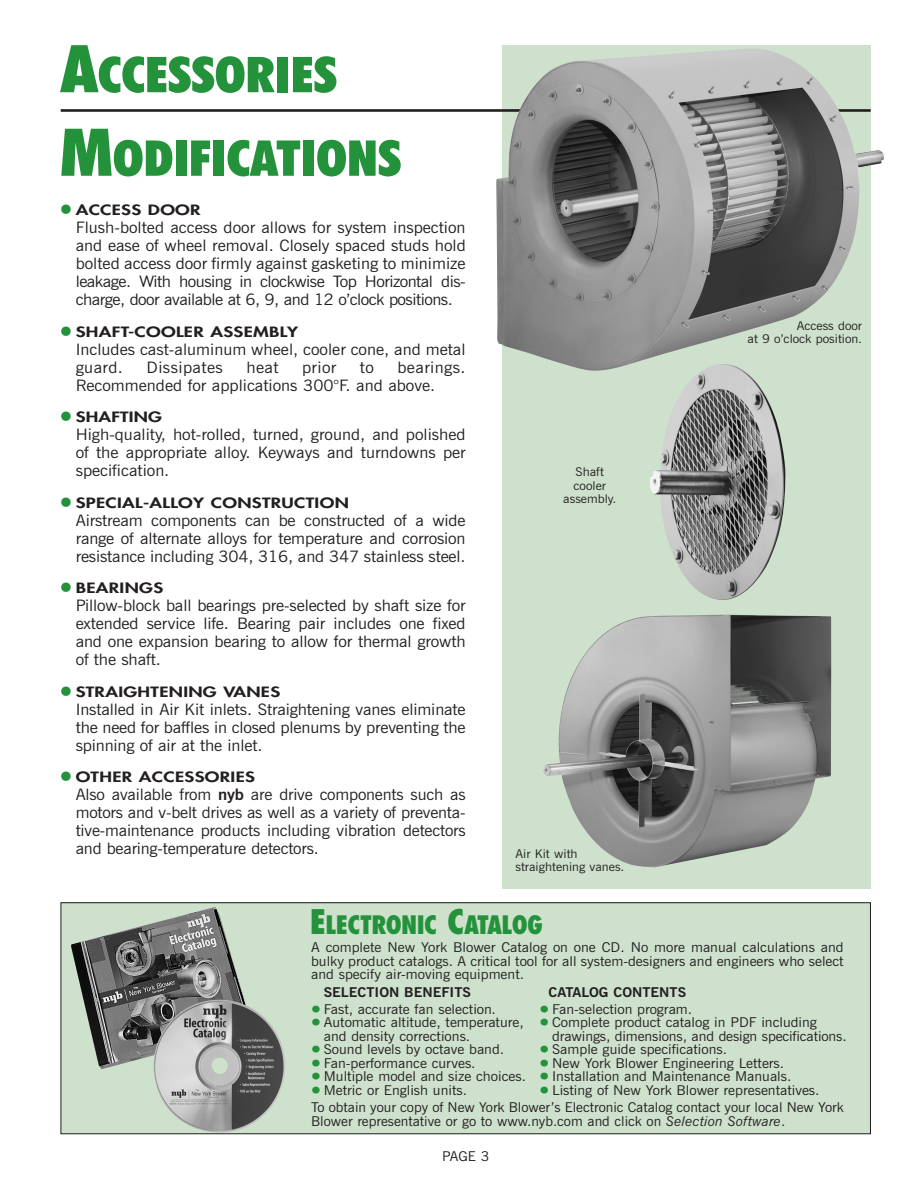
<style>
.page{position:relative;width:918px;height:1188px;background:#fff}
.page>*{position:absolute;margin:0;border:0;box-sizing:border-box;transform-origin:0 0}
.t1{font:900 condensed 49.5px "Futura BT";color:#24923b;scale:1.09 1}
.t2{font:800 condensed 24.75px "Futura";letter-spacing:-.025em;color:#24923b}
.t3{font:15.75px/18px "News Gothic BT";letter-spacing:-.01em;color:#231f20;text-align:justify;scale:1.07 1}
.t4{font:15.75px/18px "News Gothic BT";letter-spacing:-.01em;color:#231f20;text-align:justify;scale:1.06 1}
.t5{font:15.75px "News Gothic BT";letter-spacing:.025em;color:#231f20;scale:1.07 1}
.t6{font:800 13.8px "Futura";letter-spacing:.015em;color:#231f20;scale:1.35 1}
.t7{font:13.5px/13.5px "News Gothic BT";color:#231f20;scale:1.07 1}
.t8{font:13.5px/13.5px "News Gothic BT";color:#231f20;scale:1.05 1}
.t9{font:700 13.5px "News Gothic BT";color:#231f20;scale:1.07 1}
.t10{font:13.5px "News Gothic BT";color:#231f20;scale:1.06 1}
.t11{font:12px/13.5px "News Gothic BT";color:#231f20;text-align:center;scale:1.07 1}
.s1{font-size:66px}
.s2{font-family:"Helvetica";font-weight:400;font-size:30px;color:#24923b}
.s3{font-weight:700}
.s4{font-size:33px}
.s5{font-size:24px;color:#24923b}
.s6{font-style:italic}
</style>
<div class="page">
<div style="left:502px;top:45px;width:369px;height:843px;background:#cee1cc"></div>
<hr style="left:61px;top:109px;width:810px;height:3px;background:#231f20">
<img style="left:496px;top:49px;width:388px;height:322px">
<img style="left:650px;top:364px;width:135px;height:236px">
<img style="left:543px;top:615px;width:288px;height:252px">
<div style="left:61px;top:903px;width:809px;height:231px;background:#cee1cc"></div>
<div style="left:61px;top:903px;width:810px;height:231px;border:1px solid #231f20"></div>
<img style="left:71px;top:907px;width:174px;height:162px">
<img style="left:153px;top:999px;width:132px;height:133px">
<h1 class="t1" style="left:61px;top:54px;width:255px"><span class="s1">A</span>CCESSORIES</h1>
<h1 class="t1" style="left:60px;top:137px;width:315px"><span class="s1">M</span>ODIFICATIONS</h1>
<p class="t6" style="left:61px;top:203px;width:105px"><span class="s2">•</span> ACCESS DOOR</p>
<p class="t3" style="left:76px;top:220px;width:366px">Flush-bolted access door allows for system inspection and ease of wheel removal. Closely spaced studs hold bolted access door firmly against gasketing to minimize leakage. With housing in clockwise Top Horizontal dis&shy;charge, door available at 6, 9, and 12 o’clock positions.</p>
<p class="t6" style="left:61px;top:325px;width:177px"><span class="s2">•</span> SHAFT-COOLER ASSEMBLY</p>
<p class="t3" style="left:76px;top:341px;width:366px">Includes cast-aluminum wheel, cooler cone, and metal guard.</p>
<p class="t3" style="left:76px;top:359px;width:366px;text-indent:322px">bearings.<br>Recommended for applications 300°F. and above.</p>
<p class="t6" style="left:61px;top:410px;width:77px"><span class="s2">•</span> SHAFTING</p>
<p class="t3" style="left:76px;top:427px;width:366px">High-quality, hot-rolled, turned, ground, and polished of the appropriate alloy. Keyways and turndowns per specification.</p>
<p class="t6" style="left:61px;top:496px;width:215px"><span class="s2">•</span> SPECIAL-ALLOY CONSTRUCTION</p>
<p class="t3" style="left:76px;top:512px;width:366px">Airstream components can be constructed of a wide range of alternate alloys for temperature and corrosion resistance including 304, 316, and 347 stainless steel.</p>
<p class="t6" style="left:61px;top:581px;width:77px"><span class="s2">•</span> BEARINGS</p>
<p class="t3" style="left:76px;top:598px;width:366px">Pillow-block ball bearings pre-selected by shaft size for extended service life. Bearing pair includes one fixed and one expansion bearing to allow for thermal growth of the shaft.</p>
<p class="t6" style="left:61px;top:685px;width:164px"><span class="s2">•</span> STRAIGHTENING VANES</p>
<p class="t3" style="left:76px;top:701px;width:366px">Installed in Air Kit inlets. Straightening vanes eliminate the need for baffles in closed plenums by preventing the spinning of air at the inlet.</p>
<p class="t6" style="left:61px;top:770px;width:145px"><span class="s2">•</span> OTHER ACCESSORIES</p>
<p class="t4" style="left:76px;top:787px;width:369px">Also available from <span class="s3">nyb</span> are drive components such as motors and v-belt drives as well as a variety of preventa&shy;tive-maintenance products including vibration detectors and bearing-temperature detectors.</p>
<p class="t5" style="left:147px;top:361px;width:73px">Dissipates</p>
<p class="t3" style="left:246px;top:359px;width:32px">heat</p>
<p class="t3" style="left:302px;top:359px;width:34px">prior</p>
<p class="t3" style="left:360px;top:359px;width:15px">to</p>
<p class="t11" style="left:563px;top:466px;width:51px">Shaft cooler assembly.</p>
<p class="t11" style="left:515px;top:848px;width:103px;text-align:left">Air Kit with straightening vanes.</p>
<p class="t11" style="left:748px;top:320px;width:109px;text-align:right">Access door<br>at 9 o’clock position.</p>
<h2 class="t2" style="left:310px;top:914px;width:235px"><span class="s4">E</span>LECTRONIC <span class="s4">C</span>ATALOG</h2>
<p class="t7" style="left:311px;top:942px;width:499px;text-align:justify">A complete New York Blower Catalog on one CD. No more manual calculations and bulky product catalogs. A critical tool for all system-designers and engineers who select and specify air-moving equipment.</p>
<p class="t9" style="left:324px;top:988px;width:139px">SELECTION BENEFITS</p>
<p class="t7" style="left:309px;top:1003px;width:177px"><span class="s5">•</span>Fast, accurate fan selection.</p>
<p class="t7" style="left:324px;top:1017px;width:188px;text-indent:-15px"><span class="s5">•</span>Automatic altitude, temperature, and density corrections.</p>
<p class="t7" style="left:309px;top:1044px;width:184px"><span class="s5">•</span>Sound levels by octave band.</p>
<p class="t7" style="left:309px;top:1057px;width:158px"><span class="s5">•</span>Fan-performance curves.</p>
<p class="t7" style="left:309px;top:1071px;width:205px"><span class="s5">•</span>Multiple model and size choices.</p>
<p class="t7" style="left:309px;top:1084px;width:150px"><span class="s5">•</span>Metric or English units.</p>
<p class="t9" style="left:549px;top:988px;width:130px">CATALOG CONTENTS</p>
<p class="t7" style="left:537px;top:1003px;width:147px"><span class="s5">•</span>Fan-selection program.</p>
<p class="t7" style="left:552px;top:1017px;width:277px;text-indent:-15px"><span class="s5">•</span>Complete product catalog in PDF including drawings, dimensions, and design specifications.</p>
<p class="t7" style="left:537px;top:1044px;width:179px"><span class="s5">•</span>Sample guide specifications.</p>
<p class="t7" style="left:537px;top:1057px;width:233px"><span class="s5">•</span>New York Blower Engineering Letters.</p>
<p class="t7" style="left:537px;top:1071px;width:239px"><span class="s5">•</span>Installation and Maintenance Manuals.</p>
<p class="t7" style="left:537px;top:1084px;width:266px"><span class="s5">•</span>Listing of New York Blower representatives.</p>
<p class="t8" style="left:311px;top:1102px;width:509px">To obtain your copy of New York Blower’s Electronic Catalog contact your local New York<br>Blower representative or go to www.nyb.com and click on <span class="s6">Selection Software</span>.</p>
<p class="t10" style="left:442px;top:1151px;width:46px">PAGE 3</p>
</div>
